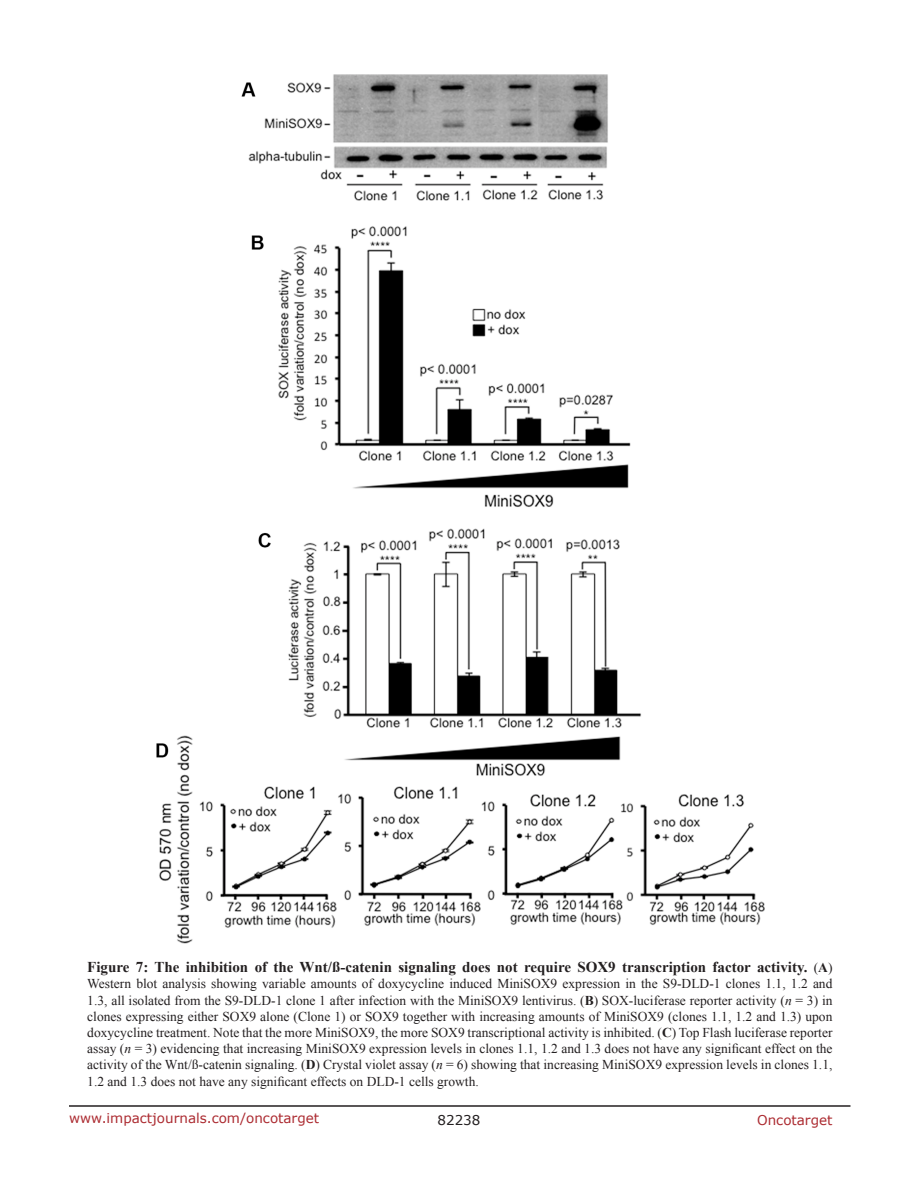
<style>
.page{position:relative;width:918px;height:1188px;background:#fff}
.page>*{position:absolute;margin:0;border:0;box-sizing:border-box;transform-origin:0 0}
.FigureText{font:700 15px "Times New Roman";color:#231f20}
.FigureText-2{font:13.5px/16.2px "Times New Roman";color:#231f20;text-align:justify}
.t1{font:13.5px "Verdana";color:#ac2b31}
.t2{font:13.5px "Verdana";color:#231f20}
.s1{font-weight:400;font-size:13.5px}
.s2{font-size:13.5px}
.s3{font-weight:700}
.s4{font-style:italic}
</style>
<div class="page">
<hr style="left:69px;top:1105px;width:781px;height:2px;background:#231f20">
<img style="left:156px;top:74px;width:608px;height:870px">
<p class="FigureText" style="left:87px;top:957px;width:747px">Figure 7: The inhibition of the Wnt/ß-catenin signaling does not require SOX9 transcription factor activity. <span class="s1">(</span><span class="s2">A</span><span class="s1">)</span></p>
<p class="FigureText-2" style="left:87px;top:976px;width:747px">Western blot analysis showing variable amounts of doxycycline induced MiniSOX9 expression in the S9-DLD-1 clones 1.1, 1.2 and 1.3, all isolated from the S9-DLD-1 clone 1 after infection with the MiniSOX9 lentivirus. (<span class="s3">B</span>) SOX-luciferase reporter activity (<span class="s4">n</span> = 3) in clones expressing either SOX9 alone (Clone 1) or SOX9 together with increasing amounts of MiniSOX9 (clones 1.1, 1.2 and 1.3) upon doxycycline treatment. Note that the more MiniSOX9, the more SOX9 transcriptional activity is inhibited. (<span class="s3">C</span>) Top Flash luciferase reporter assay (<span class="s4">n</span> = 3) evidencing that increasing MiniSOX9 expression levels in clones 1.1, 1.2 and 1.3 does not have any significant effect on the activity of the Wnt/ß-catenin signaling. (<span class="s3">D</span>) Crystal violet assay (<span class="s4">n</span> = 6) showing that increasing MiniSOX9 expression levels in clones 1.1, 1.2 and 1.3 does not have any significant effects on DLD-1 cells growth.</p>
<p class="t1" style="left:69px;top:1109px;width:252px">www.impactjournals.com/oncotarget</p>
<p class="t2" style="left:438px;top:1111px;width:44px">82238</p>
<p class="t1" style="left:757px;top:1111px;width:77px">Oncotarget</p>
</div>
